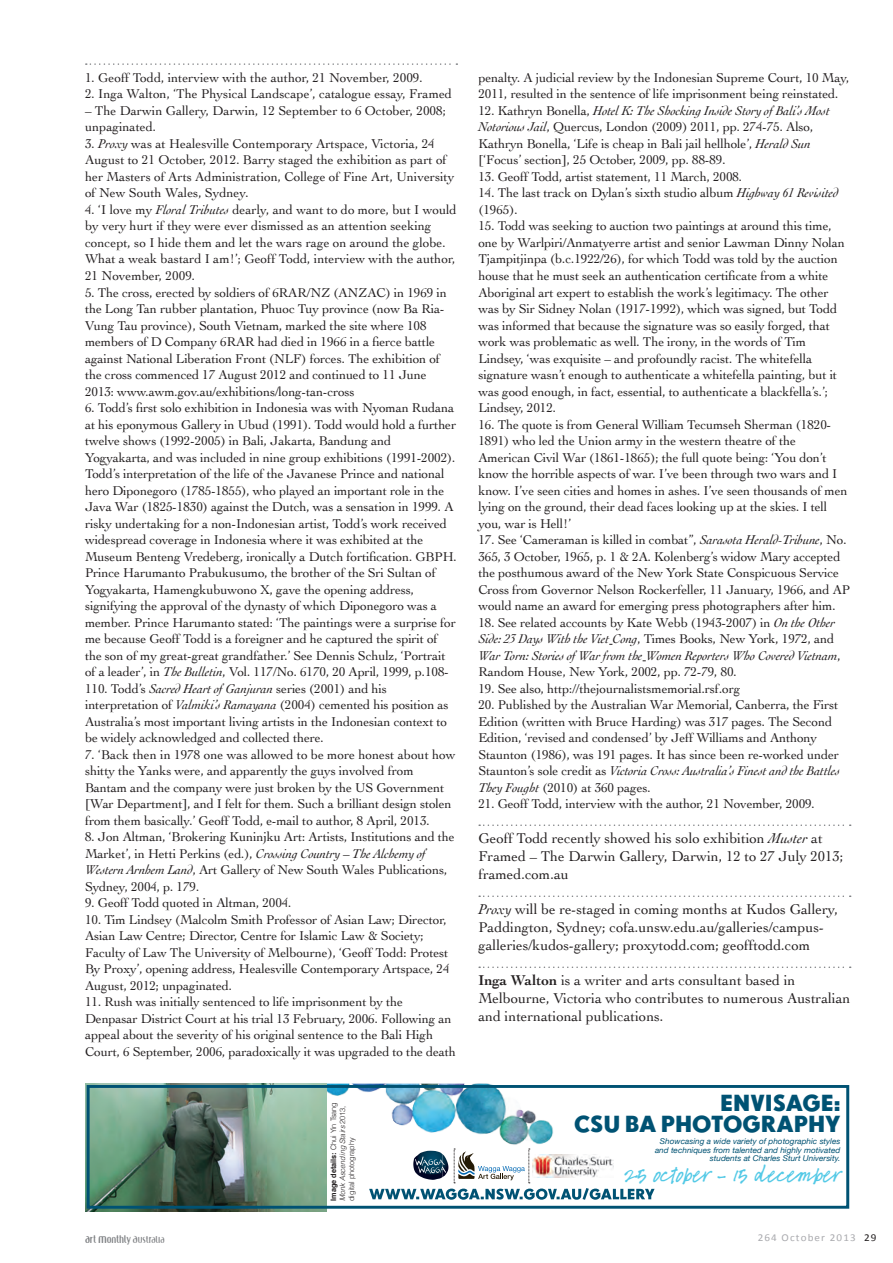
<style>
.page{position:relative;width:893px;height:1263px;background:#fff}
.page>*{position:absolute;margin:0;border:0;box-sizing:border-box;transform-origin:0 0}
.t1{font:700 24.15px/21px "Drescher Grotesk BT";color:#005273;text-align:right}
.t2{font:14.85px/18px "Cochin";color:#231f20}
.t3{font:14.7px "FG Saga";color:#53c9e6}
.t4{font:13.35px/16.5px "Cochin";letter-spacing:-.01em;color:#231f20}
.t5{font:10.5px "Calibri";letter-spacing:.1em;color:#aaabaf;scale:1.06 1}
.t6{font:10.05px "Eternity";letter-spacing:-.01em;color:#808285;scale:1.12 1}
.t7{font:italic 7.95px/8.7px "Helvetica Neue";color:#005273;text-align:right}
.t8{font:300 7.5px/9px "Helvetica";color:#231f20}
.s1{font-style:italic}
.s2{font-weight:700}
.s3{font-size:11.4px}
.s4{font-weight:300;font-size:9.6px}
.s5{font-weight:300;font-size:8.25px}
.s6{color:#231f20}
</style>
<div class="page">
<svg style="left:86px;top:63px;width:371px;height:2px"></svg>
<svg style="left:479px;top:824px;width:372px;height:2px"></svg>
<svg style="left:479px;top:895px;width:372px;height:2px"></svg>
<svg style="left:479px;top:966px;width:372px;height:2px"></svg>
<img style="left:326px;top:1083px;width:227px;height:67px">
<img style="left:85px;top:1083px;width:241px;height:128px">
<div style="left:87px;top:1085px;width:762px;height:124px;border:3px solid #005273"></div>
<svg style="left:369px;top:1149px;width:286px;height:51px"></svg>
<img style="left:533px;top:1154px;width:80px;height:23px">
<p class="t4" style="left:85px;top:69px;width:339px">1. Geoff Todd, interview with the author, 21 November, 2009.</p>
<p class="t4" style="left:85px;top:86px;width:368px">2. Inga Walton, ‘The Physical Landscape’, catalogue essay, Framed</p>
<p class="t4" style="left:85px;top:102px;width:363px">– The Darwin Gallery, Darwin, 12 September to 6 October, 2008; unpaginated.</p>
<p class="t4" style="left:85px;top:135px;width:371px">3. <span class="s1">Proxy</span> was at Healesville Contemporary Artspace, Victoria, 24<br>August to 21 October, 2012. Barry staged the exhibition as part of her Masters of Arts Administration, College of Fine Art, University of New South Wales, Sydney.</p>
<p class="t4" style="left:85px;top:201px;width:373px">4. ‘I love my <span class="s1">Floral Tributes</span> dearly, and want to do more, but I would by very hurt if they were ever dismissed as an attention seeking concept, so I hide them and let the wars rage on around the globe.<br>What a weak bastard I am!’; Geoff Todd, interview with the author, 21 November, 2009.</p>
<p class="t4" style="left:85px;top:284px;width:363px">5. The cross, erected by soldiers of 6RAR/NZ (ANZAC) in 1969 in the Long Tan rubber plantation, Phuoc Tuy province (now Ba Ria-Vung Tau province), South Vietnam, marked the site where 108 members of D Company 6RAR had died in 1966 in a fierce battle against National Liberation Front (NLF) forces. The exhibition of the cross commenced 17 August 2012 and continued to 11 June 2013: www.awm.gov.au/exhibitions/long-tan-cross</p>
<p class="t4" style="left:85px;top:399px;width:373px">6. Todd’s first solo exhibition in Indonesia was with Nyoman Rudana at his eponymous Gallery in Ubud (1991). Todd would hold a further twelve shows (1992-2005) in Bali, Jakarta, Bandung and Yogyakarta, and was included in nine group exhibitions (1991-2002).<br>Todd’s interpretation of the life of the Javanese Prince and national hero Diponegoro (1785-1855), who played an important role in the Java War (1825-1830) against the Dutch, was a sensation in 1999. A risky undertaking for a non-Indonesian artist, Todd’s work received widespread coverage in Indonesia where it was exhibited at the Museum Benteng Vredeberg, ironically a Dutch fortification. GBPH.<br>Prince Harumanto Prabukusumo, the brother of the Sri Sultan of Yogyakarta, Hamengkubuwono X, gave the opening address, signifying the approval of the dynasty of which Diponegoro was a member. Prince Harumanto stated: ‘The paintings were a surprise for me because Geoff Todd is a foreigner and he captured the spirit of the son of my great-great grandfather.’ See Dennis Schulz, ‘Portrait of a leader’, in <span class="s1">The Bulletin</span>, Vol. 117/No. 6170, 20 April, 1999, p.108- 110. Todd’s <span class="s1">Sacred Heart of Ganjuran</span> series (2001) and his interpretation of <span class="s1">Valmiki’s Ramayana</span> (2004) cemented his position as Australia’s most important living artists in the Indonesian context to be widely acknowledged and collected there.</p>
<p class="t4" style="left:85px;top:746px;width:372px">7. ‘Back then in 1978 one was allowed to be more honest about how shitty the Yanks were, and apparently the guys involved from Bantam and the company were just broken by the US Government [War Department], and I felt for them. Such a brilliant design stolen from them basically.’ Geoff Todd, e-mail to author, 8 April, 2013.</p>
<p class="t4" style="left:85px;top:829px;width:371px">8. Jon Altman, ‘Brokering Kuninjku Art: Artists, Institutions and the Market’, in Hetti Perkins (ed.), <span class="s1">Crossing Country – The Alchemy of Western Arnhem Land</span>, Art Gallery of New South Wales Publications, Sydney, 2004, p. 179.</p>
<p class="t4" style="left:85px;top:895px;width:208px">9. Geoff Todd quoted in Altman, 2004.</p>
<p class="t4" style="left:85px;top:911px;width:366px">10. Tim Lindsey (Malcolm Smith Professor of Asian Law; Director, Asian Law Centre; Director, Centre for Islamic Law &amp; Society; Faculty of Law The University of Melbourne), ‘Geoff Todd: Protest By Proxy’, opening address, Healesville Contemporary Artspace, 24<br>August, 2012; unpaginated.</p>
<p class="t4" style="left:85px;top:994px;width:372px">11. Rush was initially sentenced to life imprisonment by the Denpasar District Court at his trial 13 February, 2006. Following an appeal about the severity of his original sentence to the Bali High Court, 6 September, 2006, paradoxically it was upgraded to the death</p>
<p class="t8" style="left:330px;top:1201px;width:100px;rotate:-90deg"><span class="s2">Image details:</span> Chui Yin Tsang<br><span class="s1">Monk Ascending Stairs</span> 2013, digital photography</p>
<p class="t4" style="left:478px;top:69px;width:373px">penalty. A judicial review by the Indonesian Supreme Court, 10 May,<br>2011, resulted in the sentence of life imprisonment being reinstated.</p>
<p class="t4" style="left:478px;top:102px;width:353px">12. Kathryn Bonella, <span class="s1">Hotel K: The Shocking Inside Story of Bali’s Most Notorious Jail</span>, Quercus, London (2009) 2011, pp. 274-75. Also, Kathryn Bonella, ‘Life is cheap in Bali jail hellhole’, <span class="s1">Herald Sun </span>[‘Focus’ section], 25 October, 2009, pp. 88-89.</p>
<p class="t4" style="left:478px;top:168px;width:265px">13. Geoff Todd, artist statement, 11 March, 2008.</p>
<p class="t4" style="left:478px;top:185px;width:362px">14. The last track on Dylan’s sixth studio album <span class="s1">Highway 61 Revisited </span>(1965).</p>
<p class="t4" style="left:478px;top:218px;width:368px">15. Todd was seeking to auction two paintings at around this time, one by Warlpiri/Anmatyerre artist and senior Lawman Dinny Nolan Tjampitjinpa (b.c.1922/26), for which Todd was told by the auction house that he must seek an authentication certificate from a white Aboriginal art expert to establish the work’s legitimacy. The other was by Sir Sidney Nolan (1917-1992), which was signed, but Todd was informed that because the signature was so easily forged, that work was problematic as well. The irony, in the words of Tim Lindsey, ‘was exquisite – and profoundly racist. The whitefella signature wasn’t enough to authenticate a whitefella painting, but it was good enough, in fact, essential, to authenticate a blackfella’s.’; Lindsey, 2012.</p>
<p class="t4" style="left:478px;top:416px;width:371px">16. The quote is from General William Tecumseh Sherman (1820- 1891) who led the Union army in the western theatre of the American Civil War (1861-1865); the full quote being: ‘You don’t know the horrible aspects of war. I’ve been through two wars and I know. I’ve seen cities and homes in ashes. I’ve seen thousands of men lying on the ground, their dead faces looking up at the skies. I tell you, war is Hell!’</p>
<p class="t4" style="left:478px;top:531px;width:373px">17. See ‘Cameraman is killed in combat”, <span class="s1">Sarasota Herald-Tribune</span>, No.<br>365, 3 October, 1965, p. 1 &amp; 2A. Kolenberg’s widow Mary accepted the posthumous award of the New York State Conspicuous Service Cross from Governor Nelson Rockerfeller, 11 January, 1966, and AP would name an award for emerging press photographers after him.</p>
<p class="t4" style="left:478px;top:614px;width:364px">18. See related accounts by Kate Webb (1943-2007) in <span class="s1">On the Other Side: 23 Days With the Viet Cong</span>, Times Books, New York, 1972, and <span class="s1">War Torn: Stories of War from the Women Reporters Who Covered Vietnam</span>, Random House, New York, 2002, pp. 72-79, 80.</p>
<p class="t4" style="left:478px;top:680px;width:263px">19. See also, http://thejournalistsmemorial.rsf.org</p>
<p class="t4" style="left:478px;top:697px;width:363px">20. Published by the Australian War Memorial, Canberra, the First Edition (written with Bruce Harding) was 317 pages. The Second Edition, ‘revised and condensed’ by Jeff Williams and Anthony Staunton (1986), was 191 pages. It has since been re-worked under Staunton’s sole credit as <span class="s1">Victoria Cross: Australia’s Finest and the Battles They Fought</span> (2010) at 360 pages.</p>
<p class="t4" style="left:478px;top:796px;width:338px">21. Geoff Todd, interview with the author, 21 November, 2009.</p>
<p class="t2" style="left:478px;top:829px;width:367px">Geoff Todd recently showed his solo exhibition <span class="s1">Muster</span> at<br>Framed – The Darwin Gallery, Darwin, 12 to 27 July 2013; framed.com.au</p>
<p class="t2" style="left:478px;top:900px;width:361px"><span class="s1">Proxy</span> will be re-staged in coming months at Kudos Gallery,<br>Paddington, Sydney; cofa.unsw.edu.au/galleries/campus&shy;galleries/kudos-gallery; proxytodd.com; geofftodd.com</p>
<p class="t2" style="left:478px;top:971px;width:374px"><span class="s2">Inga Walton</span> is a writer and arts consultant based in<br>Melbourne, Victoria who contributes to numerous Australian and international publications.</p>
<h1 class="t1" style="left:574px;top:1094px;width:268px">ENVISAGE:<br>CSU BA PHOTOGRAPHY</h1>
<p class="t7" style="left:655px;top:1137px;width:187px">Showcasing a wide variety of photographic styles and techniques from talented and highly motivated students at Charles Sturt University.</p>
<p class="t3" style="left:624px;top:1165px;width:218px">25 october - 15 december</p>
<p class="t6" style="left:85px;top:1234px;width:73px"><span class="s3">a</span>rt <span class="s3">m</span>onthly <span class="s4">A</span><span class="s5">USTRALIA</span></p>
<p class="t5" style="left:758px;top:1231px;width:114px">264 October 2013 <span class="s6">29</span></p>
</div>
